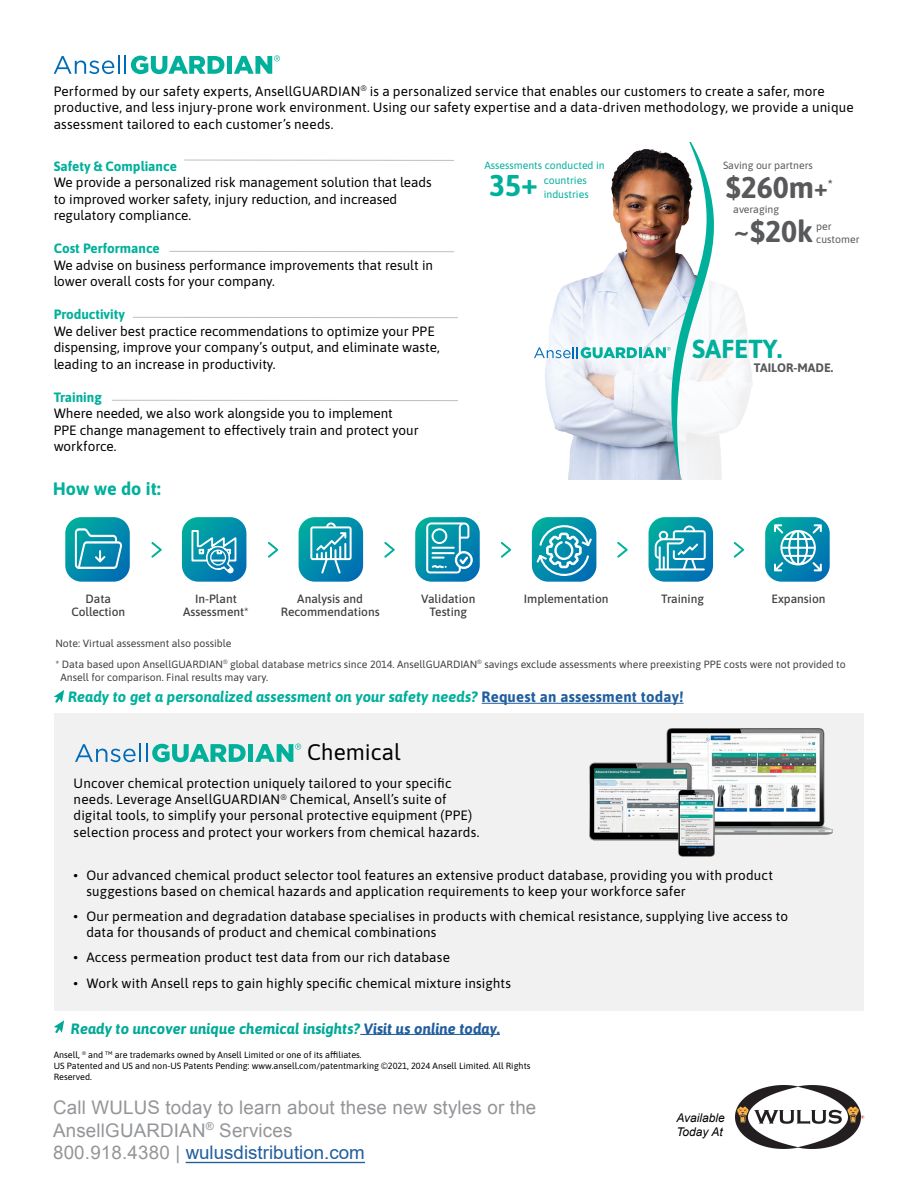
<style>
.page{position:relative;width:918px;height:1188px;background:#fff}
.page>*{position:absolute;margin:0;border:0;box-sizing:border-box;transform-origin:0 0}
.t1{font:30px "Asap";color:#58595b}
.t2{font:30px "Asap";color:#00b09b}
.t3{font:700 26.1px "Asap";color:#00b09c}
.t4{font:22.5px "Asap";color:#000}
.t5{font:18.75px/22.5px "Arial";letter-spacing:.01em;color:#939598}
.t6{font:18px "Asap";color:#00b09b}
.t7{font:italic 700 15px "Asap";color:#00b09b}
.t8{font:italic 700 15px "Asap";color:#00a997}
.t9{font:13.5px/16.5px "Asap";letter-spacing:.005em;color:#000}
.t10{font:13.5px "Asap";color:#00b09b}
.t11{font:700 12.3px "Asap";color:#58595b}
.t12{font:12px/13.5px "Asap";color:#414042;text-align:center}
.t13{font:italic 12px/14.4px "Arial";color:#000}
.t14{font:10.5px/13.5px "Asap";color:#414042}
.t15{font:10.5px/14.9px "Asap";color:#00b09b}
.t16{font:10.5px/13.5px "Asap";color:#58595b}
.t17{font:9px/10.8px "Asap";color:#000}
.s1{font-size:24.45px}
.s2{font-weight:400;font-style:normal;color:#215e9e}
.s3{color:#215e9e}
</style>
<div class="page">
<div style="left:54px;top:713px;width:810px;height:298px;background:#f1f1f2"></div>
<svg style="left:75px;top:744px;width:171px;height:18px"></svg>
<div style="left:248px;top:744px;width:5px;height:18px;background:#00b09b"></div>
<svg style="left:255px;top:744px;width:46px;height:18px"></svg>
<hr style="left:184px;top:160px;width:270px;height:1px;background:#bcbec0">
<hr style="left:112px;top:400px;width:346px;height:1px;background:#bcbec0">
<hr style="left:169px;top:251px;width:285px;height:1px;background:#bcbec0">
<hr style="left:133px;top:317px;width:325px;height:1px;background:#bcbec0">
<hr style="left:360px;top:1034px;width:140px;height:1px;background:#215e9e">
<svg style="left:54px;top:1020px;width:10px;height:13px"></svg>
<svg style="left:54px;top:55px;width:170px;height:19px"></svg>
<div style="left:227px;top:56px;width:5px;height:18px;background:#00b09b"></div>
<svg style="left:234px;top:55px;width:46px;height:19px"></svg>
<svg style="left:151px;top:542px;width:11px;height:16px"></svg>
<svg style="left:268px;top:542px;width:10px;height:16px"></svg>
<svg style="left:384px;top:542px;width:11px;height:16px"></svg>
<svg style="left:501px;top:542px;width:10px;height:16px"></svg>
<svg style="left:617px;top:542px;width:11px;height:16px"></svg>
<svg style="left:734px;top:542px;width:10px;height:16px"></svg>
<svg style="left:299px;top:517px;width:64px;height:65px;background:#32a3bb"></svg>
<svg style="left:649px;top:517px;width:64px;height:65px;background:#39a6bd"></svg>
<svg style="left:765px;top:517px;width:65px;height:65px"></svg>
<svg style="left:532px;top:517px;width:64px;height:65px"></svg>
<svg style="left:65px;top:517px;width:65px;height:65px;background:#2ea1ba"></svg>
<svg style="left:415px;top:517px;width:65px;height:65px;background:#3ca7be"></svg>
<svg style="left:182px;top:517px;width:64px;height:65px;background:#32a3bb"></svg>
<img style="left:589px;top:728px;width:243px;height:129px">
<svg style="left:534px;top:143px;width:188px;height:333px"></svg>
<hr style="left:186px;top:1162px;width:179px;height:1px;background:#215e9e">
<svg style="left:861px;top:1115px;width:3px;height:4px"></svg>
<hr style="left:482px;top:703px;width:202px;height:1px;background:#215e9e">
<svg style="left:54px;top:690px;width:10px;height:13px"></svg>
<img style="left:736px;top:1086px;width:125px;height:63px">
<p class="t9" style="left:54px;top:82px;width:802px">Performed by our safety experts, AnsellGUARDIAN<sup>®</sup> is a personalized service that enables our customers to create a safer, more productive, and less injury-prone work environment. Using our safety expertise and a data-driven methodology, we provide a unique assessment tailored to each customer’s needs.</p>
<p class="t10" style="left:54px;top:157px;width:125px">Safety &amp; Compliance</p>
<p class="t9" style="left:54px;top:174px;width:379px">We provide a personalized risk management solution that leads to improved worker safety, injury reduction, and increased regulatory compliance.</p>
<p class="t10" style="left:54px;top:239px;width:108px">Cost Performance</p>
<p class="t9" style="left:54px;top:256px;width:381px">We advise on business performance improvements that result in lower overall costs for your company.</p>
<p class="t10" style="left:54px;top:305px;width:73px">Productivity</p>
<p class="t9" style="left:54px;top:322px;width:388px">We deliver best practice recommendations to optimize your PPE dispensing, improve your company’s output, and eliminate waste, leading to an increase in productivity.</p>
<p class="t10" style="left:54px;top:388px;width:50px">Training</p>
<p class="t9" style="left:54px;top:405px;width:367px">Where needed, we also work alongside you to implement<br>PPE change management to effectively train and protect your workforce.</p>
<h3 class="t6" style="left:53px;top:476px;width:110px">How we do it:</h3>
<p class="t15" style="left:544px;top:158px;width:62px;text-indent:-59px">Assessments conducted in countries</p>
<h1 class="t2" style="left:489px;top:165px;width:50px">35+</h1>
<p class="t15" style="left:544px;top:186px;width:46px">industries</p>
<p class="t16" style="left:723px;top:158px;width:91px">Saving our partners</p>
<h1 class="t1" style="left:726px;top:167px;width:109px">$260m<span class="s1">+</span><sup>*</sup></h1>
<p class="t16" style="left:733px;top:202px;width:47px">averaging</p>
<h1 class="t1" style="left:733px;top:211px;width:81px">~$20k</h1>
<p class="t16" style="left:816px;top:219px;width:45px">per customer</p>
<h2 class="t3" style="left:692px;top:330px;width:92px">SAFETY.</h2>
<p class="t11" style="left:754px;top:359px;width:81px">TAILOR-MADE.</p>
<p class="t12" style="left:71px;top:591px;width:55px">Data<br>Collection</p>
<p class="t12" style="left:183px;top:591px;width:67px">In-Plant<br>Assessment*</p>
<p class="t14" style="left:55px;top:636px;width:177px">Note: Virtual assessment also possible</p>
<p class="t12" style="left:281px;top:591px;width:100px">Analysis and<br>Recommendations</p>
<p class="t12" style="left:421px;top:591px;width:56px">Validation<br>Testing</p>
<p class="t12" style="left:524px;top:591px;width:86px">Implementation</p>
<p class="t12" style="left:661px;top:591px;width:44px">Training</p>
<p class="t12" style="left:772px;top:591px;width:56px">Expansion</p>
<p class="t14" style="left:60px;top:657px;width:787px;text-indent:-5px">* Data based upon AnsellGUARDIAN<sup>®</sup> global database metrics since 2014. AnsellGUARDIAN<sup>®</sup> savings exclude assessments where preexisting PPE costs were not provided to<br>Ansell for comparison. Final results may vary.</p>
<p class="t7" style="left:68px;top:686px;width:617px">Ready to get a personalized assessment on your safety needs? <span class="s2">Request an assessment today!</span></p>
<h3 class="t4" style="left:307px;top:736px;width:95px">Chemical</h3>
<p class="t9" style="left:74px;top:774px;width:407px">Uncover chemical protection uniquely tailored to your specific needs. Leverage AnsellGUARDIAN<sup>®</sup> Chemical, Ansell’s suite of digital tools, to simplify your personal protective equipment (PPE) selection process and protect your workers from chemical hazards.</p>
<p class="t9" style="left:86px;top:867px;width:688px;text-indent:-13px">• Our advanced chemical product selector tool features an extensive product database, providing you with product suggestions based on chemical hazards and application requirements to keep your workforce safer</p>
<p class="t9" style="left:86px;top:907px;width:703px;text-indent:-13px">• Our permeation and degradation database specialises in products with chemical resistance, supplying live access to data for thousands of product and chemical combinations</p>
<p class="t9" style="left:74px;top:948px;width:378px">• Access permeation product test data from our rich database</p>
<p class="t9" style="left:74px;top:975px;width:439px">• Work with Ansell reps to gain highly specific chemical mixture insights</p>
<p class="t8" style="left:71px;top:1018px;width:431px">Ready to uncover unique chemical insights? <span class="s3">Visit us online today.</span></p>
<p class="t17" style="left:54px;top:1049px;width:478px">Ansell, <sup>®</sup> and <sup>TM</sup> are trademarks owned by Ansell Limited or one of its affiliates.<br>US Patented and US and non-US Patents Pending: www.ansell.com/patentmarking ©2021, 2024 Ansell Limited. All Rights<br>Reserved.</p>
<h3 class="t5" style="left:53px;top:1097px;width:485px">Call WULUS today to learn about these new styles or the<br>AnsellGUARDIAN<sup>®</sup> Services<br>800.918.4380 | <span class="s3">wulusdistribution.com</span></h3>
<p class="t13" style="left:676px;top:1111px;width:50px">Available<br>Today At</p>
</div>
